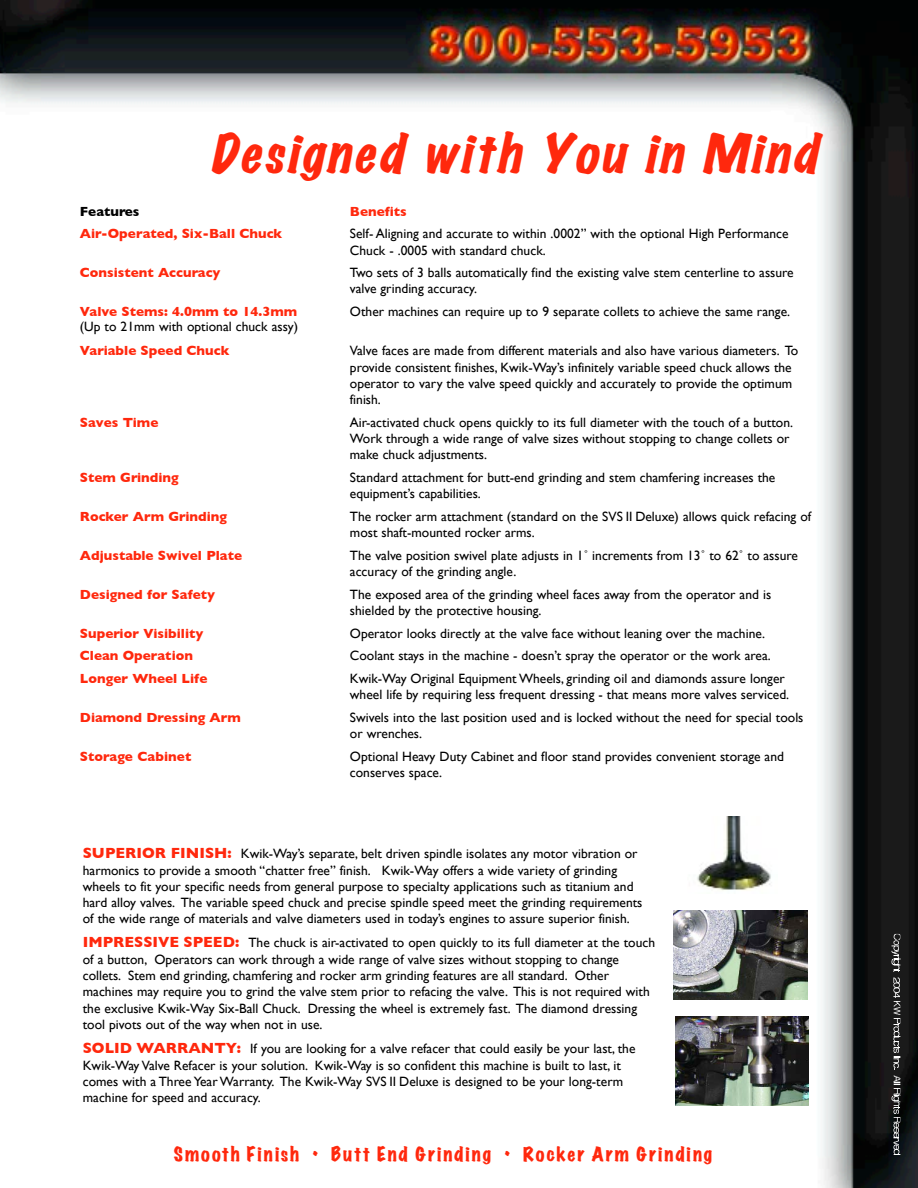
<style>
.page{position:relative;width:918px;height:1188px;background:#fff}
.page>*{position:absolute;margin:0;border:0;box-sizing:border-box;transform-origin:0 0}
.t1{font:italic expanded 48px "Marker Felt";color:#ff280d}
.t2{font:expanded 18px "Marker Felt";letter-spacing:.1em;color:#ff280d}
.t3{font:13.5px/16.2px "Gill Sans";color:#000}
.t4{font:700 13.5px "Gill Sans";color:#ff280d}
.t5{font:700 13.5px "Gill Sans";color:#000}
.s1{font-weight:700;font-size:15px;color:#ff280d}
</style>
<div class="page">
<img style="left:0;top:0;width:918px;height:1188px">
<div style="left:672px;top:816px;width:133px;height:89px;background:#fff"></div>
<img style="left:697px;top:816px;width:74px;height:75px">
<img style="left:676px;top:1016px;width:133px;height:89px">
<img style="left:674px;top:911px;width:133px;height:89px">
<svg style="left:890px;top:934px;width:10px;height:38px"></svg>
<svg style="left:890px;top:978px;width:10px;height:91px"></svg>
<svg style="left:890px;top:1075px;width:10px;height:79px"></svg>
<h1 class="t1" style="left:210px;top:128px;width:621px">Designed with You in Mind</h1>
<p class="t5" style="left:80px;top:203px;width:61px">Features</p>
<p class="t4" style="left:350px;top:203px;width:58px">Benefits</p>
<p class="t4" style="left:80px;top:226px;width:204px">Air-Operated, Six-Ball Chuck</p>
<p class="t3" style="left:350px;top:226px;width:440px">Self- Aligning and accurate to within .0002” with the optional High Performance<br>Chuck - .0005 with standard chuck.</p>
<p class="t4" style="left:80px;top:265px;width:142px">Consistent Accuracy</p>
<p class="t3" style="left:350px;top:264px;width:445px">Two sets of 3 balls automatically find the existing valve stem centerline to assure valve grinding accuracy.</p>
<p class="t4" style="left:80px;top:304px;width:219px">Valve Stems: 4.0mm to 14.3mm</p>
<p class="t3" style="left:350px;top:303px;width:442px">Other machines can require up to 9 separate collets to achieve the same range.</p>
<p class="t4" style="left:80px;top:343px;width:151px">Variable Speed Chuck</p>
<p class="t3" style="left:350px;top:343px;width:450px">Valve faces are made from different materials and also have various diameters. To provide consistent finishes, Kwik-Way’s infinitely variable speed chuck allows the operator to vary the valve speed quickly and accurately to provide the optimum finish.</p>
<p class="t4" style="left:80px;top:414px;width:80px">Saves Time</p>
<p class="t3" style="left:350px;top:414px;width:445px">Air-activated chuck opens quickly to its full diameter with the touch of a button.<br>Work through a wide range of valve sizes without stopping to change collets or make chuck adjustments.</p>
<p class="t4" style="left:80px;top:469px;width:100px">Stem Grinding</p>
<p class="t3" style="left:350px;top:469px;width:427px">Standard attachment for butt-end grinding and stem chamfering increases the equipment’s capabilities.</p>
<p class="t4" style="left:80px;top:508px;width:149px">Rocker Arm Grinding</p>
<p class="t3" style="left:350px;top:508px;width:463px">The rocker arm attachment (standard on the SVS II Deluxe) allows quick refacing of most shaft-mounted rocker arms.</p>
<p class="t4" style="left:80px;top:547px;width:164px">Adjustable Swivel Plate</p>
<p class="t3" style="left:350px;top:547px;width:450px">The valve position swivel plate adjusts in 1˚ increments from 13˚ to 62˚ to assure accuracy of the grinding angle.</p>
<p class="t4" style="left:80px;top:586px;width:137px">Designed for Safety</p>
<p class="t3" style="left:350px;top:586px;width:423px">The exposed area of the grinding wheel faces away from the operator and is shielded by the protective housing.</p>
<p class="t4" style="left:80px;top:625px;width:125px">Superior Visibility</p>
<p class="t3" style="left:350px;top:625px;width:417px">Operator looks directly at the valve face without leaning over the machine.</p>
<p class="t4" style="left:80px;top:648px;width:115px">Clean Operation</p>
<p class="t3" style="left:350px;top:647px;width:422px">Coolant stays in the machine - doesn’t spray the operator or the work area.</p>
<p class="t4" style="left:80px;top:671px;width:129px">Longer Wheel Life</p>
<p class="t3" style="left:350px;top:671px;width:441px">Kwik-Way Original Equipment Wheels, grinding oil and diamonds assure longer wheel life by requiring less frequent dressing - that means more valves serviced.</p>
<p class="t4" style="left:80px;top:710px;width:163px">Diamond Dressing Arm</p>
<p class="t3" style="left:350px;top:709px;width:455px">Swivels into the last position used and is locked without the need for special tools or wrenches.</p>
<p class="t4" style="left:80px;top:749px;width:113px">Storage Cabinet</p>
<p class="t3" style="left:350px;top:748px;width:436px">Optional Heavy Duty Cabinet and floor stand provides convenient storage and conserves space.</p>
<p class="t3" style="left:80px;top:318px;width:220px">(Up to 21mm with optional chuck assy)</p>
<p class="t3" style="left:83px;top:845px;width:561px"><span class="s1">SUPERIOR FINISH:</span> Kwik-Way’s separate, belt driven spindle isolates any motor vibration or harmonics to provide a smooth “chatter free” finish. Kwik-Way offers a wide variety of grinding wheels to fit your specific needs from general purpose to specialty applications such as titanium and hard alloy valves. The variable speed chuck and precise spindle speed meet the grinding requirements of the wide range of materials and valve diameters used in today’s engines to assure superior finish.</p>
<p class="t3" style="left:83px;top:934px;width:574px"><span class="s1">IMPRESSIVE SPEED:</span> The chuck is air-activated to open quickly to its full diameter at the touch of a button, Operators can work through a wide range of valve sizes without stopping to change collets. Stem end grinding, chamfering and rocker arm grinding features are all standard. Other machines may require you to grind the valve stem prior to refacing the valve. This is not required with the exclusive Kwik-Way Six-Ball Chuck. Dressing the wheel is extremely fast. The diamond dressing tool pivots out of the way when not in use.</p>
<p class="t3" style="left:83px;top:1040px;width:554px"><span class="s1">SOLID WARRANTY:</span> If you are looking for a valve refacer that could easily be your last, the Kwik-Way Valve Refacer is your solution. Kwik-Way is so confident this machine is built to last, it comes with a Three Year Warranty. The Kwik-Way SVS II Deluxe is designed to be your long-term machine for speed and accuracy.</p>
<h2 class="t2" style="left:174px;top:1144px;width:540px">Smoo th Finish • Butt End Grinding • Rocker Arm Grinding</h2>
</div>
